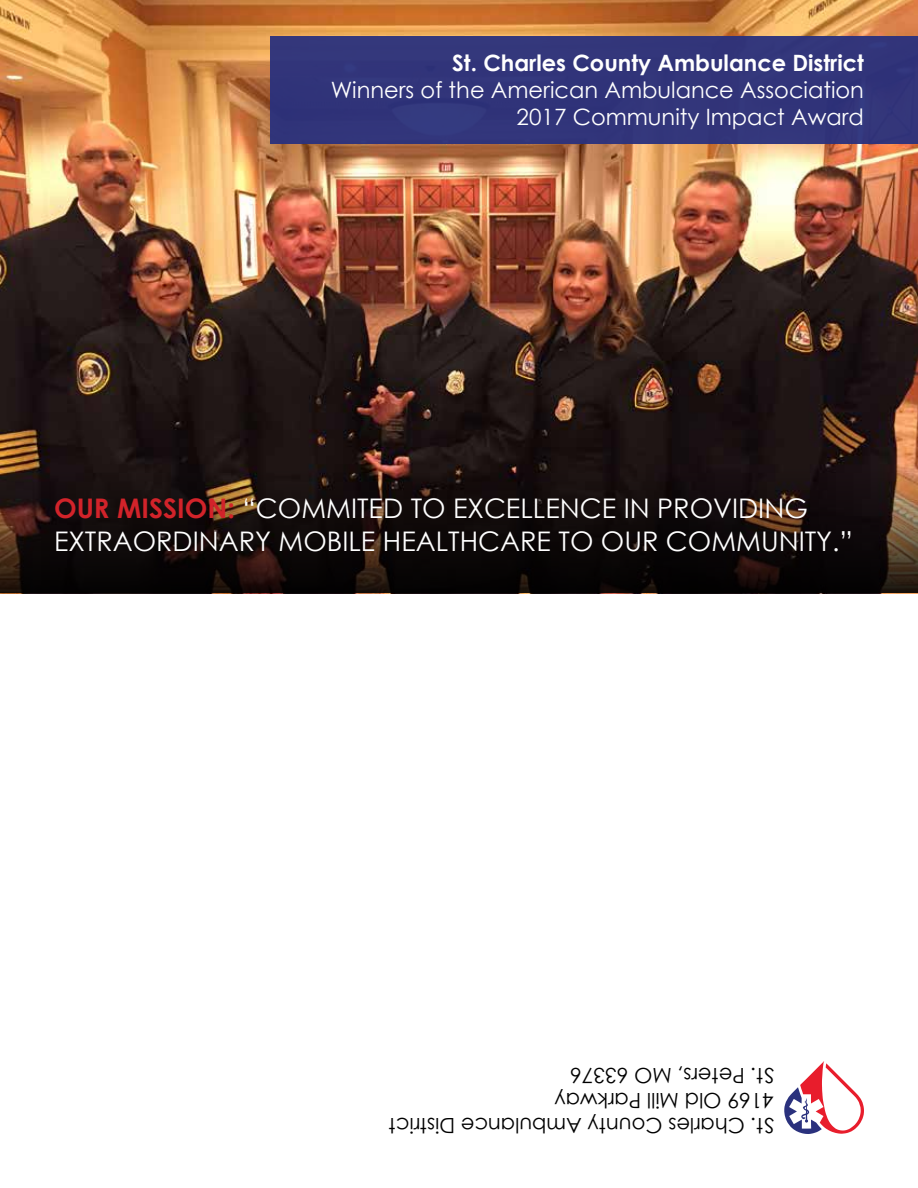
<style>
.page{position:relative;width:918px;height:1188px;background:#fff}
.page>*{position:absolute;margin:0;border:0;box-sizing:border-box;transform-origin:0 0}
.t1{font:27px/32.4px "Century Gothic";color:#fff}
.t2{font:22.5px/27px "Century Gothic";color:#fff;text-align:right}
.t3{font:700 22.5px "Century Gothic";color:#fff}
.t4{font:21px/25.2px "Century Gothic";color:#000}
.s1{font-weight:700;color:#d2232a}
</style>
<div class="page">
<img style="left:0;top:0;width:918px;height:594px">
<svg style="left:784px;top:1061px;width:80px;height:73px"></svg>
<svg style="left:0;top:322px;width:918px;height:271px;background:#221612"></svg>
<div style="left:270px;top:37px;width:648px;height:107px;background:#32357a"></div>
<p class="t3" style="left:452px;top:46px;width:413px">St. Charles County Ambulance District</p>
<p class="t2" style="left:331px;top:76px;width:535px">Winners of the American Ambulance Association<br>2017 Community Impact Award</p>
<p class="t1" style="left:54px;top:492px;width:800px"><span class="s1">OUR MISSION:</span> “COMMITED TO EXCELLENCE IN PROVIDING<br>EXTRAORDINARY MOBILE HEALTHCARE TO OUR COMMUNITY.”</p>
<p class="t4" style="left:774px;top:1139px;width:387px;rotate:-180deg">St. Charles County Ambulance District<br>4169 Old Mill Parkway<br>St. Peters, MO 63376</p>
</div>
